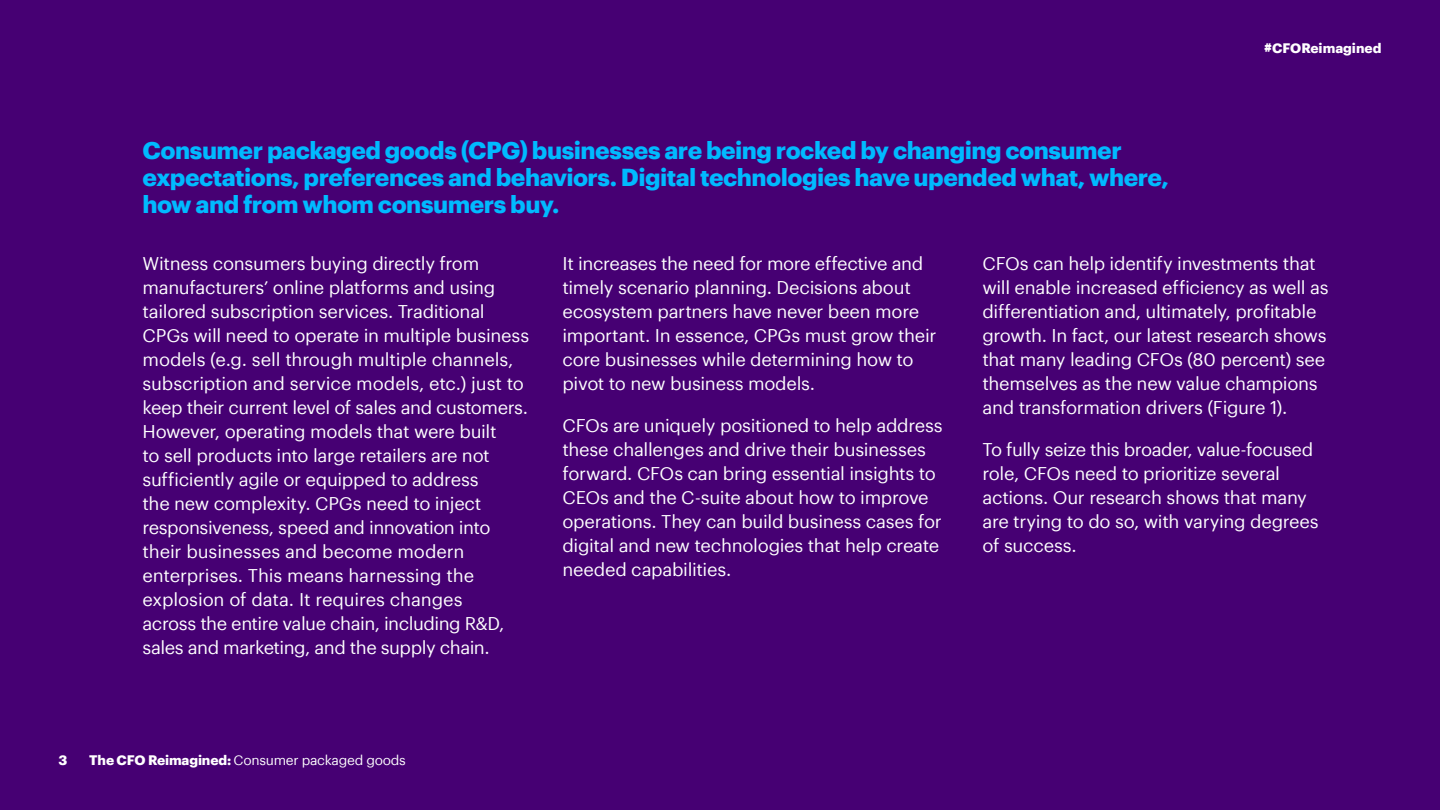
<style>
.page{position:relative;width:1440px;height:810px;background:#460073}
.page>*{position:absolute;margin:0;border:0;box-sizing:border-box;transform-origin:0 0}
.t1{font:700 24px/27px "Graphik";letter-spacing:-.02em;color:#00baff}
.t2{font:18px/24px "Graphik";letter-spacing:-.015em;color:#fff}
.t3{font:13.5px "Graphik";letter-spacing:-.02em;color:#fff}
.t4{font:700 13.5px "Graphik";color:#fff}
.s1{font-weight:700}
</style>
<div class="page">
<h1 class="t1" style="left:142px;top:135px;width:1028px">Consumer packaged goods (CPG) businesses are being rocked by changing consumer expectations, preferences and behaviors. Digital technologies have upended what, where, how and from whom consumers buy.</h1>
<p class="t4" style="left:1264px;top:37px;width:119px">#CFOReimagined</p>
<p class="t2" style="left:142px;top:250px;width:388px">Witness consumers buying directly from manufacturers’ online platforms and using tailored subscription services. Traditional CPGs will need to operate in multiple business models (e.g. sell through multiple channels, subscription and service models, etc.) just to keep their current level of sales and customers.<br>However, operating models that were built<br>to sell products into large retailers are not sufficiently agile or equipped to address<br>the new complexity. CPGs need to inject responsiveness, speed and innovation into their businesses and become modern enterprises. This means harnessing the explosion of data. It requires changes<br>across the entire value chain, including R&amp;D, sales and marketing, and the supply chain.</p>
<p class="t2" style="left:562px;top:250px;width:376px">It increases the need for more effective and timely scenario planning. Decisions about ecosystem partners have never been more important. In essence, CPGs must grow their core businesses while determining how to pivot to new business models.</p>
<p class="t2" style="left:562px;top:412px;width:382px">CFOs are uniquely positioned to help address these challenges and drive their businesses forward. CFOs can bring essential insights to CEOs and the C-suite about how to improve operations. They can build business cases for digital and new technologies that help create needed capabilities.</p>
<p class="t4" style="left:58px;top:750px;width:10px">3</p>
<p class="t3" style="left:89px;top:750px;width:318px"><span class="s1">The CFO Reimagined:</span> Consumer packaged goods</p>
<p class="t2" style="left:982px;top:250px;width:348px">CFOs can help identify investments that will enable increased efficiency as well as differentiation and, ultimately, profitable growth. In fact, our latest research shows that many leading CFOs (80 percent) see themselves as the new value champions and transformation drivers (Figure 1).</p>
<p class="t2" style="left:982px;top:436px;width:338px">To fully seize this broader, value-focused role, CFOs need to prioritize several actions. Our research shows that many are trying to do so, with varying degrees of success.</p>
</div>
